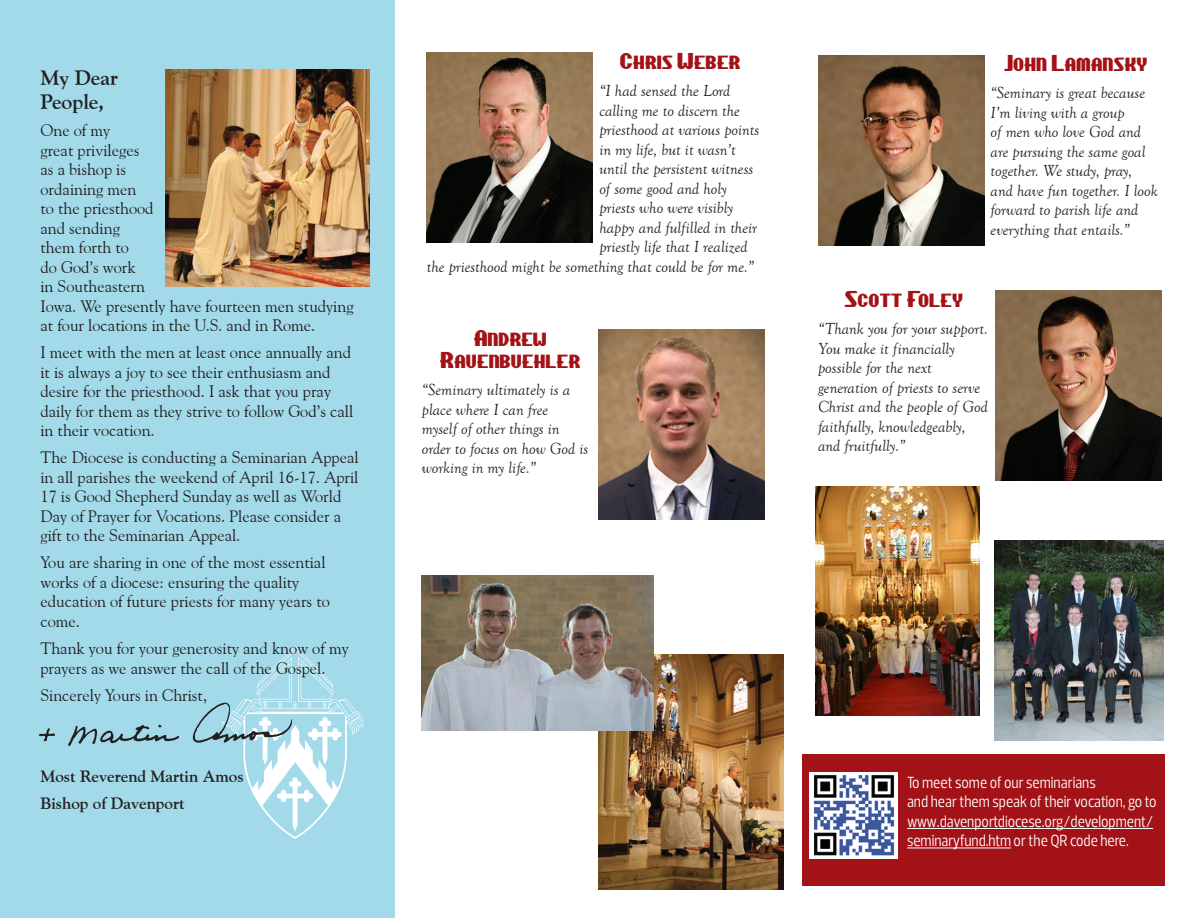
<style>
.page{position:relative;width:1188px;height:918px;background:#fff}
.page>*{position:absolute;margin:0;border:0;box-sizing:border-box;transform-origin:0 0}
.body_text{font:700 21px/24px "Goudy Old Style BT";color:#231f20}
.names{font:19.5px/22.5px "Chippewa Falls NF";color:#a21217;text-align:center}
.body_text-2{font:16.5px/19.5px "Goudy Old Style BT";color:#231f20}
.body_text-3{font:italic 16.5px/19.5px "Goudy Old Style T";color:#231f20}
.body_text-4{font:16.5px/19.5px "Prelo Condensed";color:#fff}
.body_text-5{font:700 16.5px "Goudy Old Style BT";color:#231f20}
</style>
<div class="page">
<div style="left:802px;top:754px;width:363px;height:131px;background:#a21217"></div>
<div style="left:0;top:0;width:394px;height:918px;background:#a2daea"></div>
<img style="left:166px;top:69px;width:204px;height:218px">
<img style="left:243px;top:647px;width:121px;height:192px">
<img style="left:38px;top:695px;width:256px;height:54px">
<hr style="left:907px;top:828px;width:246px;height:1px;background:#fff">
<hr style="left:907px;top:848px;width:104px;height:1px;background:#fff">
<img style="left:427px;top:53px;width:166px;height:190px">
<img style="left:810px;top:772px;width:87px;height:87px">
<img style="left:818px;top:55px;width:166px;height:190px">
<img style="left:598px;top:330px;width:167px;height:190px">
<img style="left:996px;top:291px;width:166px;height:190px">
<img style="left:994px;top:541px;width:169px;height:199px">
<img style="left:598px;top:655px;width:186px;height:235px">
<img style="left:816px;top:487px;width:163px;height:228px">
<img style="left:422px;top:576px;width:232px;height:154px">
<p class="body_text" style="left:40px;top:66px;width:79px">My Dear<br>People,</p>
<p class="body_text-2" style="left:40px;top:121px;width:315px">One of my<br>great privileges<br>as a bishop is<br>ordaining men<br>to the priesthood<br>and sending<br>them forth to<br>do God’s work<br>in Southeastern<br>Iowa. We presently have fourteen men studying at four locations in the U.S. and in Rome.</p>
<p class="body_text-2" style="left:40px;top:343px;width:314px">I meet with the men at least once annually and it is always a joy to see their enthusiasm and desire for the priesthood. I ask that you pray daily for them as they strive to follow God’s call in their vocation.</p>
<p class="body_text-2" style="left:40px;top:448px;width:320px">The Diocese is conducting a Seminarian Appeal in all parishes the weekend of April 16-17. April 17 is Good Shepherd Sunday as well as World Day of Prayer for Vocations. Please consider a gift to the Seminarian Appeal.</p>
<p class="body_text-2" style="left:40px;top:553px;width:291px">You are sharing in one of the most essential works of a diocese: ensuring the quality education of future priests for many years to come.</p>
<p class="body_text-2" style="left:40px;top:638px;width:310px">Thank you for your generosity and know of my prayers as we answer the call of the Gospel.</p>
<p class="body_text-2" style="left:40px;top:685px;width:168px">Sincerely Yours in Christ,</p>
<p class="body_text-5" style="left:40px;top:766px;width:205px">Most Reverend Martin Amos</p>
<p class="body_text-5" style="left:40px;top:793px;width:146px">Bishop of Davenport</p>
<p class="names" style="left:620px;top:50px;width:122px">Chris Weber</p>
<p class="body_text-3" style="left:599px;top:81px;width:132px">“I had sensed the Lord</p>
<p class="body_text-3" style="left:599px;top:101px;width:142px">calling me to discern the</p>
<p class="body_text-3" style="left:599px;top:120px;width:161px">priesthood at various points</p>
<p class="body_text-3" style="left:599px;top:140px;width:138px">in my life, but it wasn’t</p>
<p class="body_text-3" style="left:599px;top:159px;width:155px">until the persistent witness</p>
<p class="body_text-3" style="left:599px;top:179px;width:129px">of some good and holy</p>
<p class="body_text-3" style="left:599px;top:198px;width:136px">priests who were visibly</p>
<p class="body_text-3" style="left:599px;top:218px;width:159px">happy and fulfilled in their</p>
<p class="body_text-3" style="left:599px;top:237px;width:150px">priestly life that I realized</p>
<p class="body_text-3" style="left:427px;top:257px;width:329px">the priesthood might be something that could be for me.”</p>
<p class="names" style="left:440px;top:327px;width:142px">Andrew<br>Rauenbuehler</p>
<p class="body_text-3" style="left:422px;top:381px;width:168px">“Seminary ultimately is a place where I can free<br>myself of other things in order to focus on how God is working in my life.”</p>
<p class="names" style="left:1004px;top:52px;width:145px">John Lamansky</p>
<p class="body_text-3" style="left:991px;top:84px;width:169px">“Seminary is great because<br>I’m living with a group<br>of men who love God and are pursuing the same goal together. We study, pray, and have fun together. I look forward to parish life and everything that entails.”</p>
<p class="names" style="left:844px;top:288px;width:120px">Scott Foley</p>
<p class="body_text-3" style="left:818px;top:319px;width:171px">“Thank you for your support.<br>You make it financially possible for the next generation of priests to serve<br>Christ and the people of God faithfully, knowledgeably, and fruitfully.”</p>
<p class="body_text-4" style="left:907px;top:773px;width:251px">To meet some of our seminarians<br>and hear them speak of their vocation, go to www.davenportdiocese.org/development/ seminaryfund.htm or the QR code here.</p>
</div>
